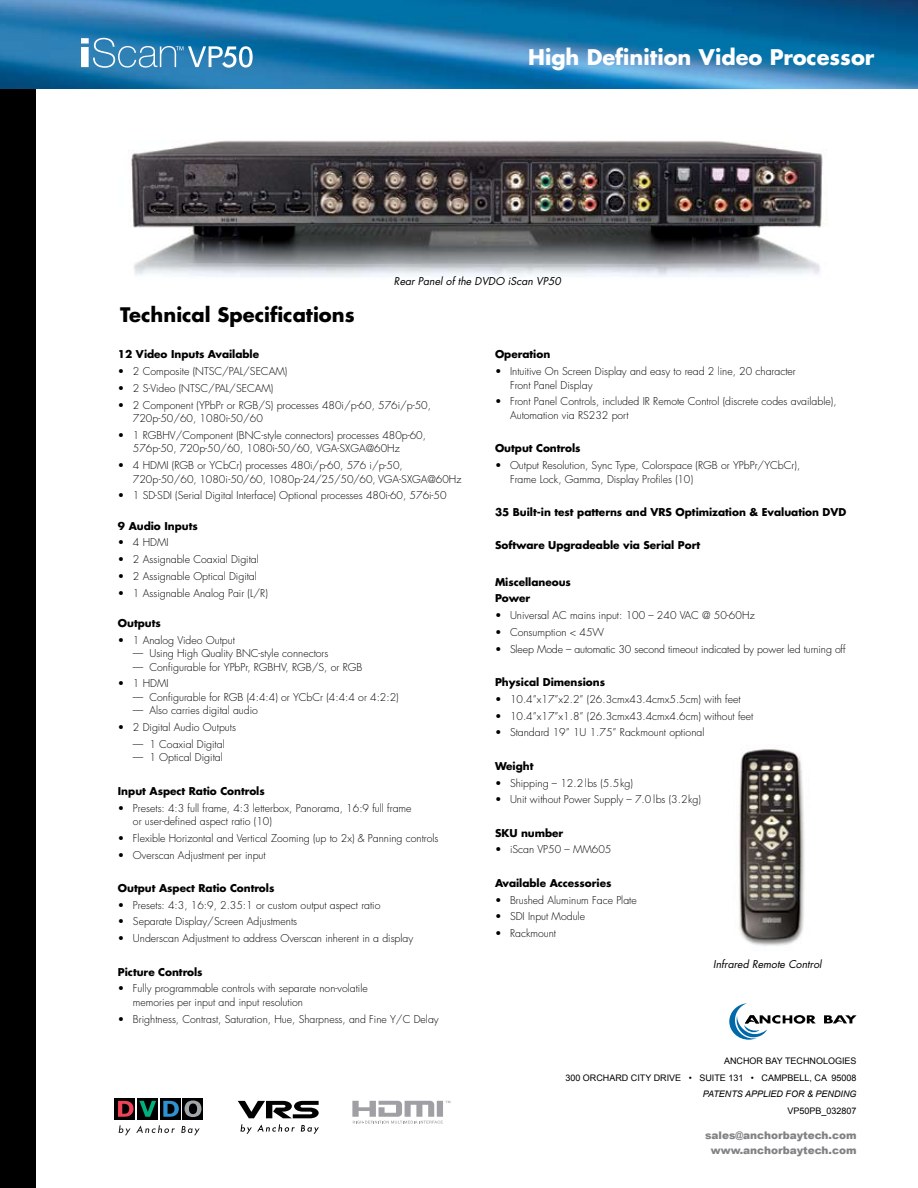
<style>
.page{position:relative;width:918px;height:1188px;background:#fff}
.page>*{position:absolute;margin:0;border:0;box-sizing:border-box;transform-origin:0 0}
.t1{font:700 21px "Futura";color:#fff}
.t2{font:700 19.5px "Futura";color:#000}
.t3{font:300 10.5px/13.5px "Futura";color:#000}
.t4{font:700 10.5px/16.8px "Futura";letter-spacing:-.005em;color:#000}
.t5{font:italic 10.5px "Futura";color:#000}
.t6{font:900 10.5px/15px "Arial";color:#808284;text-align:center}
.t7{font:9px/16.5px "Arial";color:#000;text-align:right}
.t8{font:italic 9px "Arial";color:#000}
</style>
<div class="page">
<img style="left:128px;top:140px;width:695px;height:137px">
<div style="left:0;top:0;width:36px;height:1188px;background:#000"></div>
<img style="left:0;top:0;width:918px;height:88px">
<svg style="left:729px;top:1003px;width:87px;height:37px"></svg>
<svg style="left:824px;top:1015px;width:33px;height:8px"></svg>
<svg style="left:81px;top:38px;width:172px;height:30px;background:#4f95c0"></svg>
<img style="left:739px;top:749px;width:65px;height:197px">
<svg style="left:241px;top:1124px;width:54px;height:10px"></svg>
<svg style="left:301px;top:1125px;width:18px;height:9px"></svg>
<svg style="left:238px;top:1101px;width:81px;height:17px"></svg>
<svg style="left:352px;top:1101px;width:98px;height:23px"></svg>
<svg style="left:183px;top:1098px;width:20px;height:22px"></svg>
<div style="left:137px;top:1098px;width:21px;height:22px;background:#000"></div>
<div style="left:115px;top:1098px;width:20px;height:22px;background:#000"></div>
<div style="left:160px;top:1098px;width:21px;height:22px;background:#000"></div>
<svg style="left:163px;top:1101px;width:16px;height:16px"></svg>
<svg style="left:185px;top:1101px;width:16px;height:16px"></svg>
<svg style="left:118px;top:1101px;width:38px;height:16px"></svg>
<svg style="left:119px;top:1125px;width:56px;height:10px"></svg>
<svg style="left:181px;top:1126px;width:19px;height:9px"></svg>
<h1 class="t1" style="left:528px;top:42px;width:348px">High Definition Video Processor</h1>
<h2 class="t2" style="left:120px;top:301px;width:236px">Technical Specifications</h2>
<p class="t5" style="left:394px;top:274px;width:168px">Rear Panel of the DVDO iScan VP50</p>
<p class="t4" style="left:118px;top:346px;width:143px">12 Video Inputs Available</p>
<p class="t3" style="left:118px;top:365px;width:171px">• 2 Composite (NTSC/PAL/SECAM)</p>
<p class="t3" style="left:118px;top:382px;width:157px">• 2 S-Video (NTSC/PAL/SECAM)</p>
<p class="t3" style="left:133px;top:398px;width:300px;text-indent:-15px">• 2 Component (YPbPr or RGB/S) processes 480i/p-60, 576i/p-50,<br>720p-50/60, 1080i-50/60</p>
<p class="t3" style="left:133px;top:428px;width:295px;text-indent:-15px">• 1 RGBHV/Component (BNC-style connectors) processes 480p-60,<br>576p-50, 720p-50/60, 1080i-50/60, VGA-SXGA@60Hz</p>
<p class="t3" style="left:133px;top:459px;width:330px;text-indent:-15px">• 4 HDMI (RGB or YCbCr) processes 480i/p-60, 576 i/p-50,<br>720p-50/60, 1080i-50/60, 1080p-24/25/50/60, VGA-SXGA@60Hz</p>
<p class="t3" style="left:118px;top:489px;width:330px">• 1 SD-SDI (Serial Digital Interface) Optional processes 480i-60, 576i-50</p>
<p class="t4" style="left:118px;top:517px;width:81px">9 Audio Inputs</p>
<p class="t3" style="left:118px;top:536px;width:52px">• 4 HDMI</p>
<p class="t3" style="left:118px;top:553px;width:142px">• 2 Assignable Coaxial Digital</p>
<p class="t3" style="left:118px;top:569px;width:140px">• 2 Assignable Optical Digital</p>
<p class="t3" style="left:118px;top:586px;width:151px">• 1 Assignable Analog Pair (L/R)</p>
<p class="t4" style="left:118px;top:614px;width:45px">Outputs</p>
<p class="t3" style="left:118px;top:633px;width:119px">• 1 Analog Video Output</p>
<p class="t3" style="left:133px;top:647px;width:197px">— Using High Quality BNC-style connectors</p>
<p class="t3" style="left:133px;top:660px;width:231px">— Configurable for YPbPr, RGBHV, RGB/S, or RGB</p>
<p class="t3" style="left:118px;top:677px;width:52px">• 1 HDMI</p>
<p class="t3" style="left:133px;top:690px;width:267px">— Configurable for RGB (4:4:4) or YCbCr (4:4:4 or 4:2:2)</p>
<p class="t3" style="left:133px;top:704px;width:127px">— Also carries digital audio</p>
<p class="t3" style="left:118px;top:721px;width:120px">• 2 Digital Audio Outputs</p>
<p class="t3" style="left:133px;top:737px;width:93px">— 1 Coaxial Digital</p>
<p class="t3" style="left:133px;top:751px;width:91px">— 1 Optical Digital</p>
<p class="t4" style="left:118px;top:782px;width:148px">Input Aspect Ratio Controls</p>
<p class="t3" style="left:133px;top:801px;width:280px;text-indent:-15px">• Presets: 4:3 full frame, 4:3 letterbox, Panorama, 16:9 full frame or user-defined aspect ratio (10)</p>
<p class="t3" style="left:118px;top:831px;width:322px">• Flexible Horizontal and Vertical Zooming (up to 2x) &amp; Panning controls</p>
<p class="t3" style="left:118px;top:848px;width:149px">• Overscan Adjustment per input</p>
<p class="t4" style="left:118px;top:879px;width:158px">Output Aspect Ratio Controls</p>
<p class="t3" style="left:118px;top:898px;width:264px">• Presets: 4:3, 16:9, 2.35:1 or custom output aspect ratio</p>
<p class="t3" style="left:118px;top:915px;width:181px">• Separate Display/Screen Adjustments</p>
<p class="t3" style="left:118px;top:932px;width:297px">• Underscan Adjustment to address Overscan inherent in a display</p>
<p class="t4" style="left:118px;top:963px;width:86px">Picture Controls</p>
<p class="t3" style="left:133px;top:982px;width:236px;text-indent:-15px">• Fully programmable controls with separate non-volatile memories per input and input resolution</p>
<p class="t3" style="left:118px;top:1012px;width:322px">• Brightness, Contrast, Saturation, Hue, Sharpness, and Fine Y/C Delay</p>
<p class="t4" style="left:495px;top:346px;width:57px">Operation</p>
<p class="t3" style="left:510px;top:365px;width:287px;text-indent:-15px">• Intuitive On Screen Display and easy to read 2 line, 20 character<br>Front Panel Display</p>
<p class="t3" style="left:510px;top:395px;width:328px;text-indent:-15px">• Front Panel Controls, included IR Remote Control (discrete codes available),<br>Automation via RS232 port</p>
<p class="t4" style="left:495px;top:440px;width:87px">Output Controls</p>
<p class="t3" style="left:510px;top:459px;width:292px;text-indent:-15px">• Output Resolution, Sync Type, Colorspace (RGB or YPbPr/YCbCr),<br>Frame Lock, Gamma, Display Profiles (10)</p>
<p class="t4" style="left:495px;top:503px;width:353px">35 Built-in test patterns and VRS Optimization &amp; Evaluation DVD</p>
<p class="t4" style="left:495px;top:537px;width:207px">Software Upgradeable via Serial Port</p>
<p class="t4" style="left:495px;top:573px;width:77px">Miscellaneous<br>Power</p>
<p class="t3" style="left:495px;top:609px;width:261px">• Universal AC mains input: 100 – 240 VAC @ 50-60Hz</p>
<p class="t3" style="left:495px;top:625px;width:111px">• Consumption &lt; 45W</p>
<p class="t3" style="left:495px;top:642px;width:352px">• Sleep Mode – automatic 30 second timeout indicated by power led turning off</p>
<p class="t4" style="left:495px;top:673px;width:112px">Physical Dimensions</p>
<p class="t3" style="left:495px;top:692px;width:247px">• 10.4”x17”x2.2” (26.3cmx43.4cmx5.5cm) with feet</p>
<p class="t3" style="left:495px;top:709px;width:260px">• 10.4”x17”x1.8” (26.3cmx43.4cmx4.6cm) without feet</p>
<p class="t3" style="left:495px;top:726px;width:211px">• Standard 19” 1U 1.75” Rackmount optional</p>
<p class="t4" style="left:495px;top:757px;width:40px">Weight</p>
<p class="t3" style="left:495px;top:776px;width:140px">• Shipping – 12.2 lbs (5.5kg)</p>
<p class="t3" style="left:495px;top:793px;width:207px">• Unit without Power Supply – 7.0 lbs (3.2kg)</p>
<p class="t4" style="left:495px;top:824px;width:70px">SKU number</p>
<p class="t3" style="left:495px;top:843px;width:118px">• iScan VP50 – MM605</p>
<p class="t4" style="left:495px;top:874px;width:118px">Available Accessories</p>
<p class="t3" style="left:495px;top:893px;width:143px">• Brushed Aluminum Face Plate</p>
<p class="t3" style="left:495px;top:910px;width:92px">• SDI Input Module</p>
<p class="t3" style="left:495px;top:927px;width:63px">• Rackmount</p>
<p class="t5" style="left:713px;top:957px;width:110px">Infrared Remote Control</p>
<p class="t7" style="left:565px;top:1053px;width:293px">ANCHOR BAY TECHNOLOGIES<br>300 ORCHARD CITY DRIVE • SUITE 131 • CAMPBELL, CA 95008</p>
<p class="t8" style="left:703px;top:1089px;width:50px">PATENTS APP</p>
<p class="t8" style="left:763px;top:1089px;width:95px">LIED FOR &amp; PENDING</p>
<p class="t7" style="left:788px;top:1102px;width:71px">VP50PB_032807</p>
<p class="t6" style="left:705px;top:1128px;width:153px">sales@anchorbaytech.com www.anchorbaytech.com</p>
</div>
